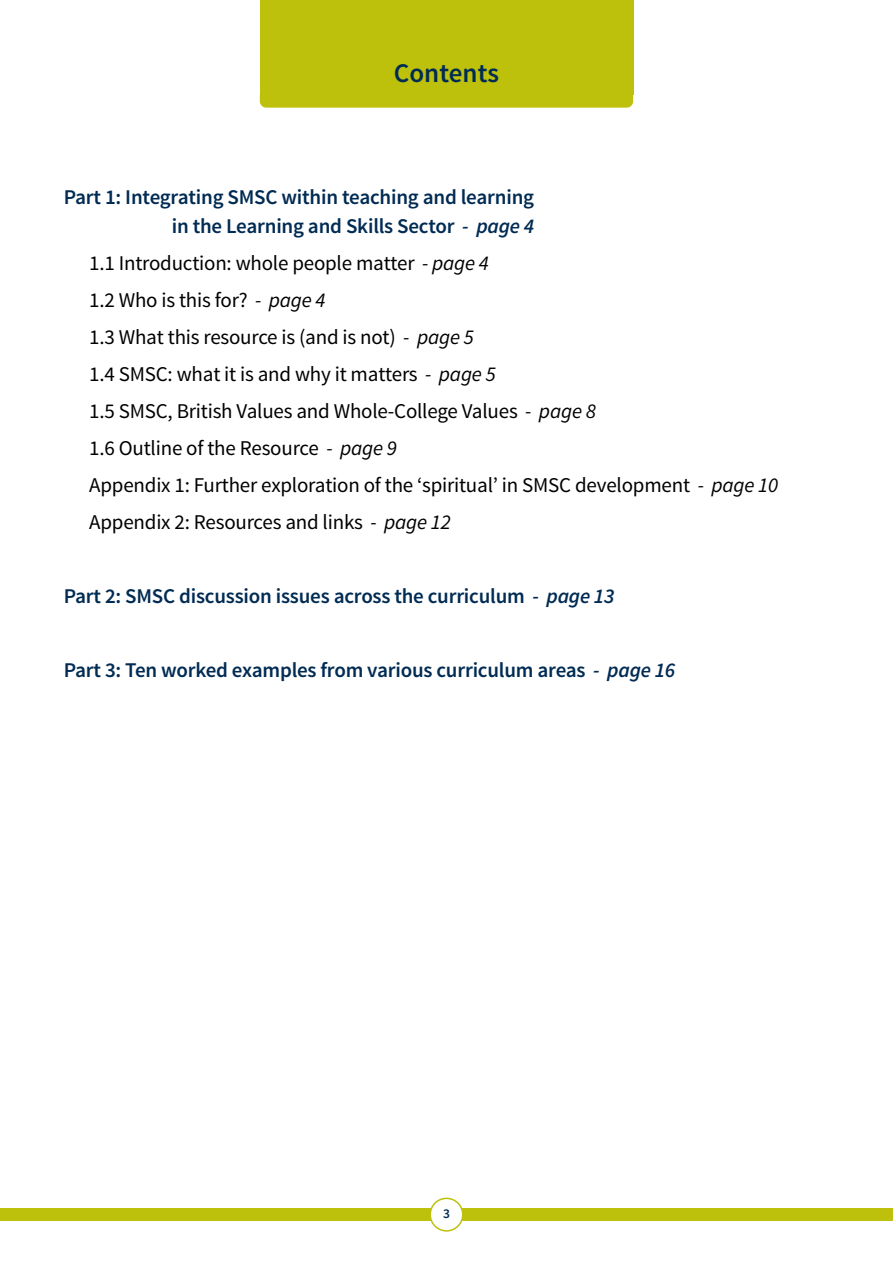
<style>
.page{position:relative;width:893px;height:1263px;background:#fff}
.page>*{position:absolute;margin:0;border:0;box-sizing:border-box;transform-origin:0 0}
.t1{font:600 27px "Source Sans Pro";color:#002b53}
.t2{font:21px/37px "Source Sans Pro";letter-spacing:-.01em;color:#000}
.t3{font:600 21px/28.5px "Source Sans Pro";letter-spacing:-.01em;color:#002b53;text-align:right}
.t4{font:600 13.5px "Source Sans Pro";color:#002b53}
.s1{font-style:italic}
</style>
<div class="page">
<div style="left:0;top:1208px;width:893px;height:13px;background:#bdc10c"></div>
<div style="left:430px;top:1198px;width:33px;height:33px;background:#fff;border-radius:50%"></div>
<div style="left:429px;top:1197px;width:34px;height:34px;border:2px solid #bdc10c;border-radius:50%"></div>
<div style="left:260px;top:0;width:373px;height:95px;background:#bdc10c"></div>
<svg style="left:260px;top:95px;width:373px;height:13px;background:#bec213"></svg>
<p class="t1" style="left:394px;top:56px;width:107px">Contents</p>
<p class="t3" style="left:64px;top:184px;width:472px">Part 1: Integrating SMSC within teaching and learning in the Learning and Skills Sector <span class="s1">- page 4</span></p>
<p class="t2" style="left:89px;top:245px;width:690px">1.1 Introduction: whole people matter <span class="s1">- page 4<br></span>1.2 Who is this for? <span class="s1">- page 4<br></span>1.3 What this resource is (and is not) <span class="s1">- page 5<br></span>1.4 SMSC: what it is and why it matters <span class="s1">- page 5<br></span>1.5 SMSC, British Values and Whole-College Values <span class="s1">- page 8<br></span>1.6 Outline of the Resource <span class="s1">- page 9<br></span>Appendix 1: Further exploration of the ‘spiritual’ in SMSC development <span class="s1">- page 10<br></span>Appendix 2: Resources and links <span class="s1">- page 12</span></p>
<p class="t3" style="left:64px;top:582px;width:552px">Part 2: SMSC discussion issues across the curriculum <span class="s1">- page 13</span></p>
<p class="t3" style="left:64px;top:656px;width:613px">Part 3: Ten worked examples from various curriculum areas <span class="s1">- page 16</span></p>
<p class="t4" style="left:443px;top:1205px;width:8px">3</p>
</div>
